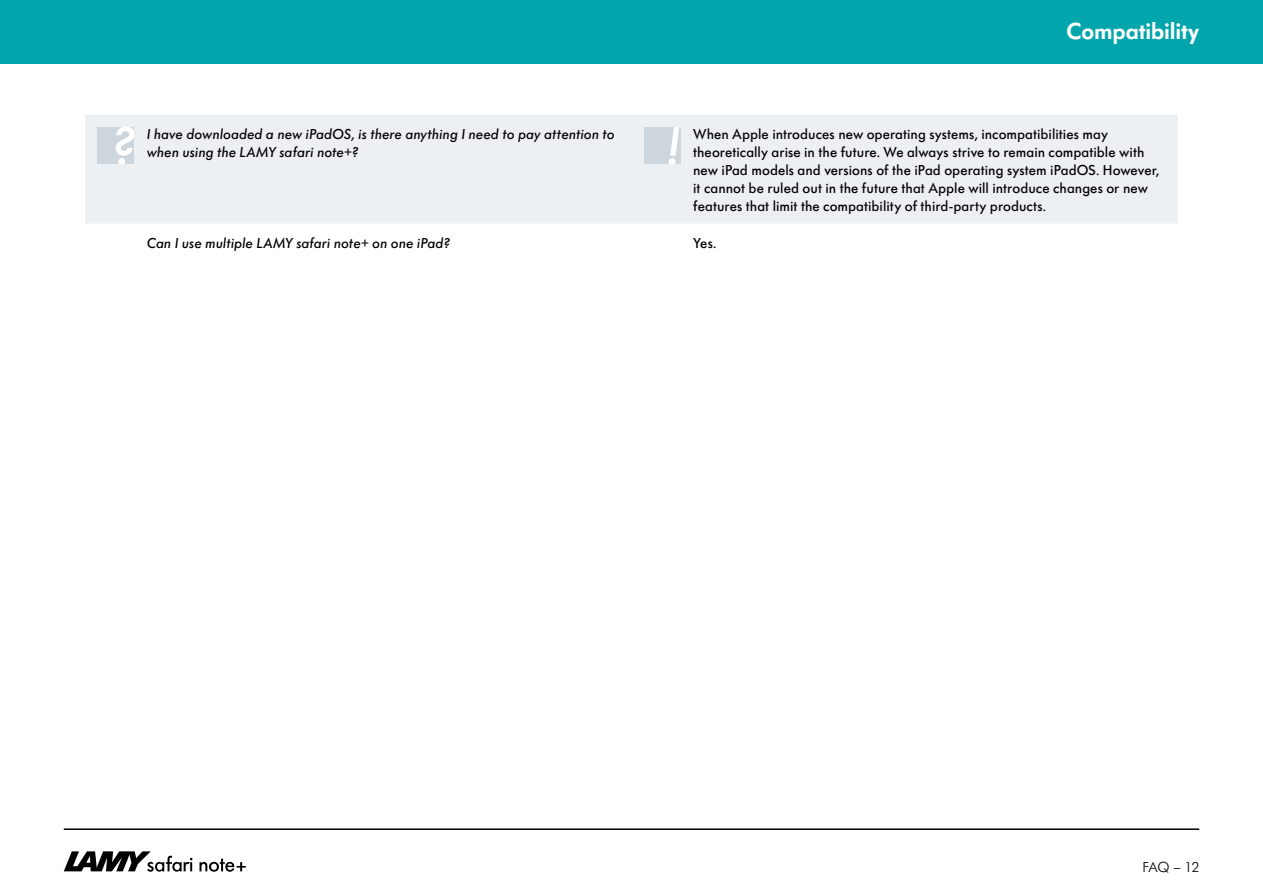
<style>
.page{position:relative;width:1263px;height:893px;background:#fff}
.page>*{position:absolute;margin:0;border:0;box-sizing:border-box;transform-origin:0 0}
.t1{font:600 24px "Futura SB";letter-spacing:-.005em;color:#fff}
.t2{font:500 15px/18px "Futura SB";color:#000}
.t3{font:italic 500 15px/18px "Futura SB";letter-spacing:.005em;color:#000}
.t4{font:300 15px "Futura SB";color:#000}
</style>
<div class="page">
<hr style="left:64px;top:828px;width:1135px;height:2px;background:#000">
<svg style="left:64px;top:851px;width:128px;height:21px"></svg>
<svg style="left:199px;top:859px;width:47px;height:13px"></svg>
<div style="left:0;top:0;width:1263px;height:64px;background:#00a6ab"></div>
<div style="left:85px;top:115px;width:1093px;height:109px;background:#ecf0f3"></div>
<div style="left:98px;top:128px;width:36px;height:36px;background:#ced6dd"></div>
<svg style="left:116px;top:128px;width:18px;height:36px"></svg>
<div style="left:644px;top:128px;width:36px;height:36px;background:#ced6dd"></div>
<svg style="left:669px;top:128px;width:10px;height:36px"></svg>
<h1 class="t1" style="left:1067px;top:17px;width:134px">Compatibility</h1>
<p class="t3" style="left:147px;top:125px;width:470px">I have downloaded a new iPadOS is, there anything I need to pay attention to when using the LAMY safari note ?+</p>
<p class="t2" style="left:693px;top:125px;width:468px">When Apple introduces new operating systems, incompatibilities may theoretically arise in the future. We always strive to remain compatible with new iPad models and versions of the iPad operating system iPadOS. However, it cannot be ruled out in the future that Apple will introduce changes or new features that limit the compatibility of third-party products.</p>
<p class="t2" style="left:693px;top:234px;width:25px">Yes.</p>
<p class="t3" style="left:147px;top:234px;width:304px">Can I use multiple LAMY safari note+ on one iPad?</p>
<p class="t4" style="left:1142px;top:858px;width:58px">FAQ – 12</p>
</div>
